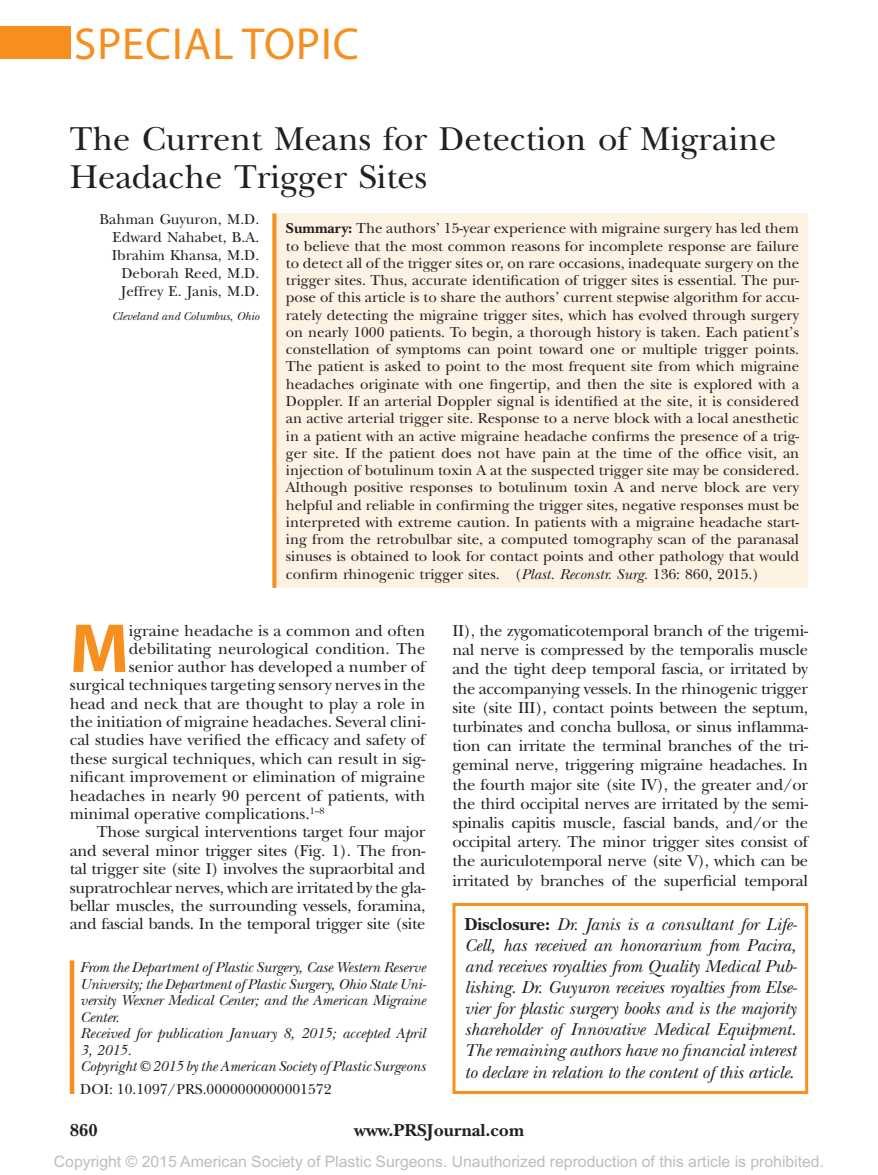
<style>
.page{position:relative;width:878px;height:1175px;background:#fff}
.page>*{position:absolute;margin:0;border:0;box-sizing:border-box;transform-origin:0 0}
.t1{font:700 69.9px "Myriad Pro";color:#f68f1e}
.t2{font:45px "Myriad Pro";letter-spacing:.02em;color:#f68f1e}
.t3{font:34.5px/37.5px "New Baskerville";color:#231f20}
.t4{font:italic 18px/21px "New Baskerville";letter-spacing:-.01em;color:#231f20;text-align:justify}
.t5{font:700 18px "New Baskerville";color:#231f20}
.t6{font:16.5px/19.2px "New Baskerville";color:#231f20;text-align:justify}
.t7{font:15.75px "Arial MT Std";color:#bcbdc0}
.t8{font:15px/17.2px "New Baskerville";color:#231f20;text-align:right}
.t9{font:italic 15px/16.5px "New Baskerville";letter-spacing:-.01em;color:#231f20}
.t10{font:italic 12px "New Baskerville";color:#231f20}
.s1{font-weight:700}
.s2{font-style:italic}
.s3{font-weight:700;font-style:normal}
.s4{font-style:normal}
</style>
<div class="page">
<div style="left:0;top:26px;width:70px;height:33px;background:#f68f1e"></div>
<div style="left:452px;top:903px;width:356px;height:191px;border:3px solid #f68f1e"></div>
<hr style="left:70px;top:1054px;width:4px;height:40px;background:#f68f1e">
<div style="left:272px;top:213px;width:536px;height:375px;background:#fef2e3"></div>
<svg style="left:272px;top:213px;width:4px;height:375px"></svg>
<hr style="left:70px;top:960px;width:4px;height:94px;background:#f68f1e">
<h2 class="t2" style="left:74px;top:16px;width:286px">SPECIAL TOPIC</h2>
<h3 class="t3" style="left:70px;top:121px;width:708px">The Current Means for Detection of Migraine<br>Headache Trigger Sites</h3>
<p class="t8" style="left:99px;top:211px;width:161px;line-height:18px">Bahman Guyuron, M.D.<br>Edward Nahabet, B.A.<br>Ibrahim Khansa, M.D.<br>Deborah Reed, M.D.<br>Jeffrey E. Janis, M.D.</p>
<p class="t10" style="left:112px;top:309px;width:149px">Cleveland and Columbus, Ohio</p>
<p class="t8" style="left:286px;top:220px;width:515px;text-align:justify"><span class="s1">Summary:</span> The authors’ 15-year experience with migraine surgery has led them to believe that the most common reasons for incomplete response are failure to detect all of the trigger sites or, on rare occasions, inadequate surgery on the trigger sites. Thus, accurate identification of trigger sites is essential. The pur&shy;pose of this article is to share the authors’ current stepwise algorithm for accu&shy;rately detecting the migraine trigger sites, which has evolved through surgery on nearly 1000 patients. To begin, a thorough history is taken. Each patient’s constellation of symptoms can point toward one or multiple trigger points.<br>The patient is asked to point to the most frequent site from which migraine headaches originate with one fingertip, and then the site is explored with a Doppler. If an arterial Doppler signal is identified at the site, it is considered an active arterial trigger site. Response to a nerve block with a local anesthetic in a patient with an active migraine headache confirms the presence of a trig&shy;ger site. If the patient does not have pain at the time of the office visit, an injection of botulinum toxin A at the suspected trigger site may be considered.<br>Although positive responses to botulinum toxin A and nerve block are very helpful and reliable in confirming the trigger sites, negative responses must be interpreted with extreme caution. In patients with a migraine headache start&shy;ing from the retrobulbar site, a computed tomography scan of the paranasal sinuses is obtained to look for contact points and other pathology that would confirm rhinogenic trigger sites. (<span class="s2">Plast. Reconstr. Surg.</span> 136: 860, 2015.)</p>
<h1 class="t1" style="left:70px;top:602px;width:61px">M</h1>
<p class="t6" style="left:129px;top:621px;width:298px">igraine headache is a common and often</p>
<p class="t6" style="left:129px;top:639px;width:298px">debilitating neurological condition. The</p>
<p class="t6" style="left:129px;top:657px;width:298px">senior author has developed a number of</p>
<p class="t6" style="left:70px;top:675px;width:357px">surgical techniques targeting sensory nerves in the</p>
<p class="t6" style="left:70px;top:694px;width:357px">head and neck that are thought to play a role in</p>
<p class="t6" style="left:70px;top:712px;width:357px">the initiation of migraine headaches. Several clini-</p>
<p class="t6" style="left:70px;top:730px;width:357px">cal studies have verified the efficacy and safety of</p>
<p class="t6" style="left:70px;top:749px;width:357px">these surgical techniques, which can result in sig-</p>
<p class="t6" style="left:70px;top:767px;width:357px">nificant improvement or elimination of migraine</p>
<p class="t6" style="left:70px;top:785px;width:357px">headaches in nearly 90 percent of patients, with</p>
<p class="t6" style="left:70px;top:804px;width:256px">minimal operative complications.<sup>1–8</sup></p>
<p class="t6" style="left:97px;top:822px;width:330px">Those surgical interventions target four major</p>
<p class="t6" style="left:70px;top:841px;width:357px">and several minor trigger sites (Fig. 1). The fron-</p>
<p class="t6" style="left:70px;top:859px;width:357px">tal trigger site (site I) involves the supraorbital and</p>
<p class="t6" style="left:70px;top:877px;width:357px">supratrochlear nerves, which are irritated by the gla-</p>
<p class="t6" style="left:70px;top:896px;width:357px">bellar muscles, the surrounding vessels, foramina,</p>
<p class="t6" style="left:70px;top:914px;width:357px">and fascial bands. In the temporal trigger site (site</p>
<p class="t9" style="left:80px;top:959px;width:347px">From the Department of Plastic Surgery, Case Western Reserve University; the Department of Plastic Surgery, Ohio State Uni&shy;versity Wexner Medical Center; and the American Migraine Center.<br>Received for publication January 8, 2015; accepted April 3, 2015.</p>
<p class="t9" style="left:80px;top:1058px;width:347px">Copyright © 2015 by the American Society of Plastic Surgeons</p>
<p class="t8" style="left:80px;top:1080px;width:253px">DOI: 10.1097/PRS.0000000000001572</p>
<p class="t6" style="left:452px;top:621px;width:357px">II), the zygomaticotemporal branch of the trigemi&shy;nal nerve is compressed by the temporalis muscle and the tight deep temporal fascia, or irritated by the accompanying vessels. In the rhinogenic trigger site (site III), contact points between the septum, turbinates and concha bullosa, or sinus inflamma&shy;tion can irritate the terminal branches of the tri&shy;geminal nerve, triggering migraine headaches. In the fourth major site (site IV), the greater and/or the third occipital nerves are irritated by the semi&shy;spinalis capitis muscle, fascial bands, and/or the occipital artery. The minor trigger sites consist of the auriculotemporal nerve (site V), which can be irritated by branches of the superficial temporal</p>
<p class="t4" style="left:464px;top:914px;width:334px"><span class="s3">Disclosure:</span> Dr. Janis is a consultant for Life-Cell, has received an honorarium from Pacira, and receives royalties from Quality Medical Pub&shy;lishing. Dr. Guyuron receives royalties from Else&shy;vier for plastic surgery books and is the majority shareholder of Innovative Medical Equipment.<br>The remaining authors have no financial interest to declare in relation to the content of this article<span class="s4">.</span></p>
<p class="t5" style="left:70px;top:1119px;width:30px">860</p>
<p class="t5" style="left:354px;top:1119px;width:171px">www.PRSJournal.com</p>
<p class="t7" style="left:54px;top:1152px;width:771px">Copyright © 2015 American Society of Plastic Surgeons. Unauthorized reproduction of this article is prohibited.</p>
</div>
